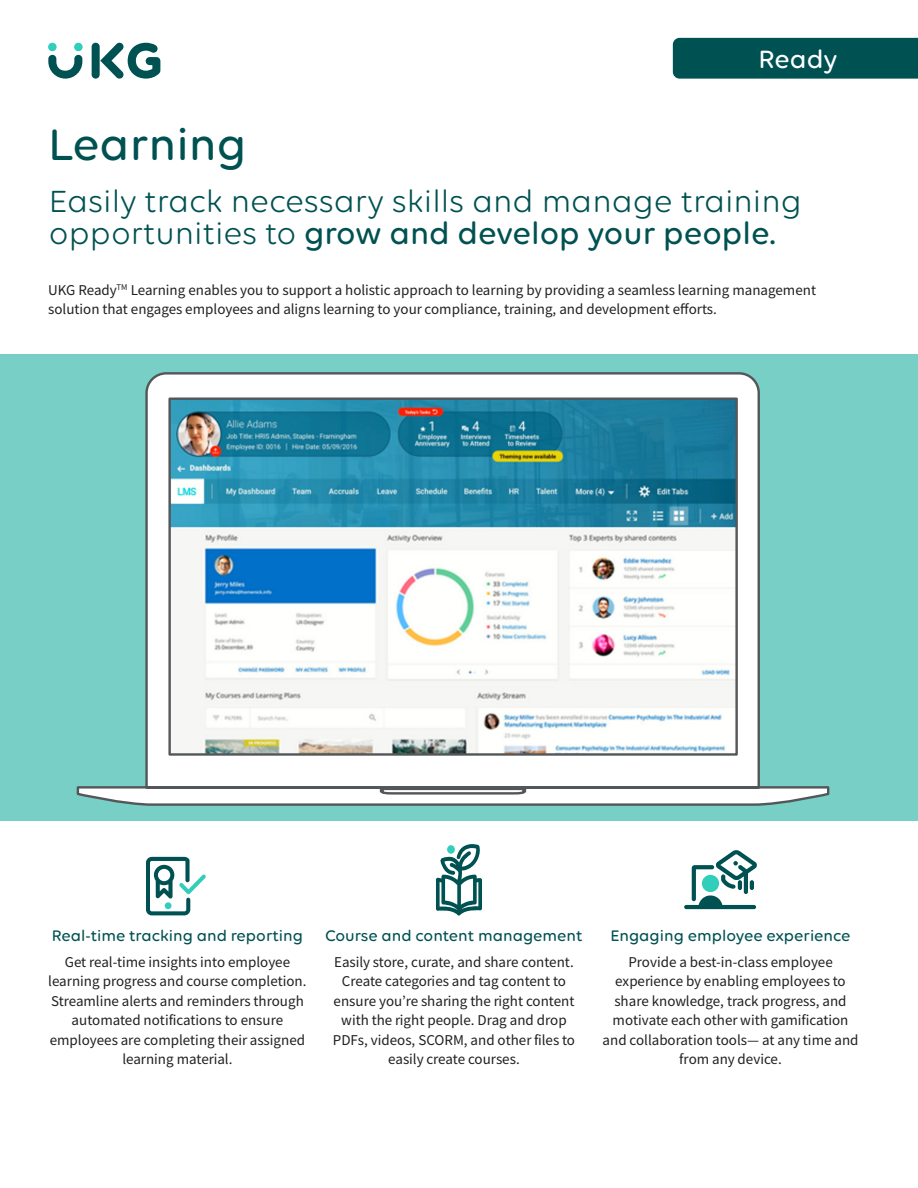
<style>
.page{position:relative;width:918px;height:1188px;background:#fff}
.page>*{position:absolute;margin:0;border:0;box-sizing:border-box;transform-origin:0 0}
.Main_headline{font:500 48px "Volte Rounded";color:#005151}
.Callout_title{font:33px/31.5px "Volte Rounded";color:#005151}
.Footnote{font:500 27px "Volte Rounded";color:#fff}
.Body_headline{font:500 16.5px "Volte Rounded";color:#005151}
.Body_headline-2{font:15px/19.5px "Source Sans Variable";color:#231f20;text-align:center}
.Body_text_9_12{font:15px/19.5px "Source Sans Variable";color:#231f20}
.s1{font-weight:500}
</style>
<div class="page">
<div style="left:673px;top:38px;width:245px;height:41px;background:#005151"></div>
<div style="left:92px;top:43px;width:8px;height:36px;background:#005151;border-radius:4px"></div>
<svg style="left:100px;top:43px;width:60px;height:36px"></svg>
<div style="left:48px;top:43px;width:9px;height:8px;background:#30cebb;border-radius:50%"></div>
<div style="left:74px;top:43px;width:9px;height:8px;background:#30cebb;border-radius:50%"></div>
<svg style="left:48px;top:55px;width:34px;height:24px"></svg>
<svg style="left:146px;top:857px;width:60px;height:58px"></svg>
<svg style="left:684px;top:850px;width:73px;height:59px"></svg>
<svg style="left:436px;top:844px;width:46px;height:72px"></svg>
<div style="left:0;top:354px;width:918px;height:467px;background:#78cfc6"></div>
<svg style="left:76px;top:372px;width:754px;height:434px"></svg>
<p class="Footnote" style="left:759px;top:44px;width:81px">Ready</p>
<p class="Main_headline" style="left:48px;top:117px;width:200px">Learning</p>
<p class="Callout_title" style="left:49px;top:185px;width:754px">Easily track necessary skills and manage training opportunities to <span class="s1">grow and develop your people.</span></p>
<p class="Body_text_9_12" style="left:48px;top:280px;width:769px">UKG Ready<sup>TM</sup> Learning enables you to support a holistic approach to learning by providing a seamless learning management solution that engages employees and aligns learning to your compliance, training, and development efforts.</p>
<p class="Body_headline" style="left:52px;top:926px;width:253px">Real-time tracking and reporting</p>
<p class="Body_headline-2" style="left:48px;top:952px;width:260px">Get real-time insights into employee learning progress and course completion.<br>Streamline alerts and reminders through automated notifications to ensure employees are completing their assigned learning material.</p>
<p class="Body_headline" style="left:325px;top:926px;width:259px">Course and content management</p>
<p class="Body_headline-2" style="left:333px;top:952px;width:244px">Easily store, curate, and share content.<br>Create categories and tag content to ensure you’re sharing the right content with the right people. Drag and drop PDFs, videos, SCORM, and other files to easily create courses.</p>
<p class="Body_headline" style="left:611px;top:926px;width:242px">Engaging employee experience</p>
<p class="Body_headline-2" style="left:603px;top:952px;width:257px">Provide a best-in-class employee experience by enabling employees to share knowledge, track progress, and motivate each other with gamification and collaboration tools— at any time and from any device.</p>
</div>
